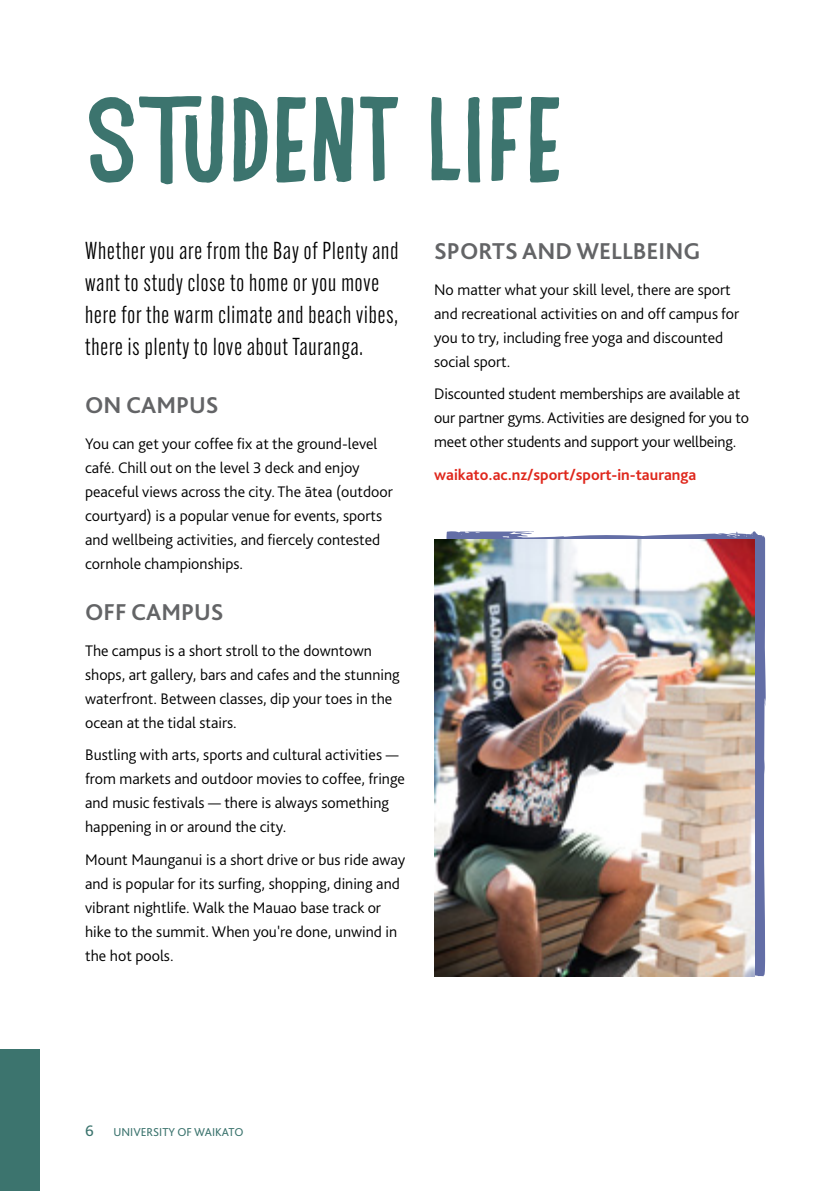
<style>
.page{position:relative;width:840px;height:1191px;background:#fff}
.page>*{position:absolute;margin:0;border:0;box-sizing:border-box;transform-origin:0 0}
.t1{font:120px "Bozzolini";color:#3c746e}
.t2{font:24px/32px "Alternate Gothic Cond ATF";letter-spacing:.04em;color:#000}
.t3{font:700 24px "Bliss Pro";color:#636466}
.t4{font:300 16px/24px "Bliss Pro";color:#000}
.t5{font:700 16px "Bliss Pro";color:#df271c}
.t6{font:12px "Bliss Pro";color:#3c746e}
.s1{font-size:16px}
</style>
<div class="page">
<svg style="left:445px;top:531px;width:320px;height:446px;fill:#636ea6"></svg>
<img style="left:434px;top:539px;width:320px;height:437px">
<div style="left:0;top:1049px;width:40px;height:142px;background:#3c746e"></div>
<h1 class="t1" style="left:85px;top:68px;width:478px">STUDENT LIFE</h1>
<h2 class="t2" style="left:85px;top:235px;width:314px">Whether you are from the Bay of Plenty and want to study close to home or you move here for the warm climate and beach vibes, there is plenty to love about Tauranga.</h2>
<h2 class="t3" style="left:85px;top:390px;width:135px">ON CAMPUS</h2>
<p class="t4" style="left:85px;top:431px;width:309px">You can get your coffee fix at the ground-level café. Chill out on the level 3 deck and enjoy peaceful views across the city. The ātea (outdoor courtyard) is a popular venue for events, sports and wellbeing activities, and fiercely contested cornhole championships.</p>
<h2 class="t3" style="left:85px;top:597px;width:140px">OFF CAMPUS</h2>
<p class="t4" style="left:85px;top:638px;width:316px">The campus is a short stroll to the downtown shops, art gallery, bars and cafes and the stunning waterfront. Between classes, dip your toes in the ocean at the tidal stairs.</p>
<p class="t4" style="left:85px;top:743px;width:321px">Bustling with arts, sports and cultural activities — from markets and outdoor movies to coffee, fringe and music festivals — there is always something happening in or around the city.</p>
<p class="t4" style="left:85px;top:847px;width:321px">Mount Maunganui is a short drive or bus ride away and is popular for its surfing, shopping, dining and vibrant nightlife. Walk the Mauao base track or hike to the summit. When you're done, unwind in the hot pools.</p>
<h2 class="t3" style="left:434px;top:236px;width:267px">SPORTS AND WELLBEING</h2>
<p class="t4" style="left:434px;top:277px;width:306px">No matter what your skill level, there are sport and recreational activities on and off campus for you to try, including free yoga and discounted social sport.</p>
<p class="t4" style="left:434px;top:382px;width:316px">Discounted student memberships are available at our partner gyms. Activities are designed for you to meet other students and support your wellbeing.</p>
<p class="t5" style="left:434px;top:464px;width:263px">waikato.ac.nz/sport/sport-in-tauranga</p>
<p class="t6" style="left:85px;top:1124px;width:160px"><span class="s1">6</span> UNIVERSITY OF WAIKATO</p>
</div>
